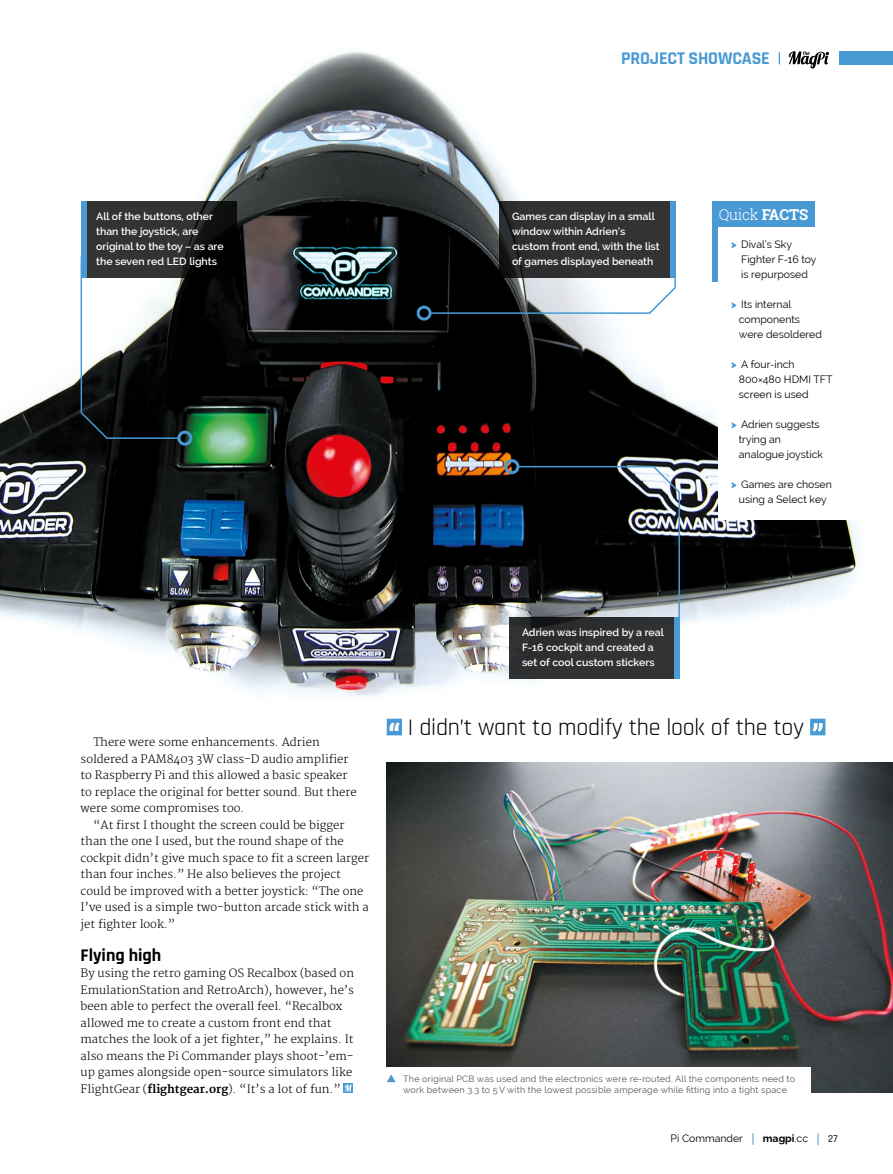
<style>
.page{position:relative;width:893px;height:1174px;background:#fff}
.page>*{position:absolute;margin:0;border:0;box-sizing:border-box;transform-origin:0 0}
.t1{font:24px "Rajdhani";letter-spacing:-.01em;color:#000}
.t2{font:700 18px "Rajdhani";letter-spacing:-.01em;color:#4899d4}
.t3{font:700 18px "Rajdhani";color:#000}
.t4{font:300 15px "Roboto Slab";letter-spacing:-.02em;color:#fff}
.t5{font:300 11.25px/16.5px "Merriweather";color:#000}
.t6{font:600 10.5px/15px "Raleway";color:#fff}
.t7{font:10.5px/15px "Raleway";color:#000}
.t8{font:700 10.5px "Raleway";color:#000}
.t9{font:500 10.5px "Rajdhani";color:#000}
.t10{font:9px/10.5px "Raleway";letter-spacing:.02em;color:#575756}
.s1{font-weight:700}
.s2{font-weight:900;color:#4899d4}
.s3{font-weight:400}
</style>
<div class="page">
<img style="left:0;top:51px;width:893px;height:674px">
<svg style="left:387px;top:718px;width:15px;height:17px"></svg>
<svg style="left:810px;top:718px;width:15px;height:17px"></svg>
<div style="left:509px;top:617px;width:167px;height:61px;background:#333"></div>
<div style="left:674px;top:617px;width:6px;height:61px;background:#4899d4"></div>
<div style="left:499px;top:201px;width:174px;height:76px;background:#333"></div>
<div style="left:670px;top:201px;width:6px;height:76px;background:#4899d4"></div>
<svg style="left:87px;top:201px;width:150px;height:76px;fill:#333"></svg>
<div style="left:81px;top:201px;width:6px;height:76px;background:#4899d4"></div>
<div style="left:712px;top:201px;width:102px;height:81px;background:#4899d4"></div>
<div style="left:718px;top:227px;width:175px;height:293px;background:#fff"></div>
<svg style="left:343px;top:1083px;width:10px;height:9px"></svg>
<svg style="left:345px;top:1084px;width:7px;height:7px"></svg>
<img style="left:387px;top:762px;width:506px;height:330px">
<div style="left:385px;top:1066px;width:426px;height:37px;background:#fff"></div>
<svg style="left:387px;top:1074px;width:9px;height:8px"></svg>
<svg style="left:80px;top:255px;width:100px;height:184px"></svg>
<div style="left:177px;top:430px;width:15px;height:15px;border:3px solid #4899d4;border-radius:50%"></div>
<svg style="left:516px;top:465px;width:165px;height:198px"></svg>
<div style="left:504px;top:459px;width:15px;height:15px;border:3px solid #4899d4;border-radius:50%"></div>
<svg style="left:429px;top:223px;width:248px;height:91px"></svg>
<div style="left:417px;top:305px;width:15px;height:15px;border:3px solid #4899d4;border-radius:50%"></div>
<div style="left:839px;top:51px;width:54px;height:13px;background:#4899d4"></div>
<svg style="left:789px;top:51px;width:40px;height:17px"></svg>
<h2 class="t2" style="left:621px;top:48px;width:150px">PROJECT SHOWCASE</h2>
<p class="t6" style="left:96px;top:208px;width:129px">All of the buttons, other than the joystick, are original to the toy – as are the seven red LED lights</p>
<p class="t6" style="left:512px;top:208px;width:149px">Games can display in a small window within Adrien’s custom front end, with the list of games displayed beneath</p>
<h3 class="t4" style="left:719px;top:204px;width:91px">Quick <span class="s1">FACTS</span></h3>
<p class="t7" style="left:741px;top:237px;width:77px;text-indent:-10px"><span class="s2">&gt;</span> Dival’s Sky<br>Fighter F-16 toy is repurposed</p>
<p class="t7" style="left:739px;top:297px;width:85px;text-indent:-8px"><span class="s2">&gt;</span> Its internal components were desoldered</p>
<p class="t7" style="left:739px;top:357px;width:95px;text-indent:-8px"><span class="s2">&gt;</span> A four-inch<br>800×480 HDMI TFT screen is used</p>
<p class="t7" style="left:739px;top:417px;width:86px;text-indent:-8px"><span class="s2">&gt;</span> Adrien suggests trying an analogue joystick</p>
<p class="t7" style="left:731px;top:477px;width:102px;text-align:center"><span class="s2">&gt;</span> Games are chosen using a Select key</p>
<p class="t5" style="left:81px;top:734px;width:278px;text-indent:13px">There were some enhancements. Adrien soldered a PAM8403 3W class-D audio amplifier to Raspberry Pi and this allowed a basic speaker to replace the original for better sound. But there were some compromises too.</p>
<p class="t5" style="left:81px;top:816px;width:290px;text-indent:13px">“At first I thought the screen could be bigger than the one I used, but the round shape of the cockpit didn’t give much space to fit a screen larger than four inches.” He also believes the project could be improved with a better joystick: “The one I’ve used is a simple two-button arcade stick with a jet fighter look.”</p>
<h2 class="t3" style="left:81px;top:943px;width:82px">Flying high</h2>
<p class="t5" style="left:81px;top:965px;width:275px">By using the retro gaming OS Recalbox (based on EmulationStation and RetroArch), however, he’s been able to perfect the overall feel. “Recalbox allowed me to create a custom front end that matches the look of a jet fighter,” he explains. It also means the Pi Commander plays shoot-’em&shy;up games alongside open-source simulators like FlightGear (<span class="s1">flightgear.org</span>). “It’s a lot of fun.”</p>
<p class="t6" style="left:522px;top:624px;width:143px">Adrien was inspired by a real<br>F-16 cockpit and created a set of cool custom stickers</p>
<h1 class="t1" style="left:408px;top:714px;width:398px">I didn’t want to modify the look of the toy</h1>
<p class="t10" style="left:403px;top:1073px;width:393px">The original PCB was used and the electronics were re-routed. All the components need to work between 3.3 to 5V with the lowest possible amperage while fitting into a tight space</p>
<p class="t7" style="left:670px;top:1131px;width:74px">Pi Commander</p>
<p class="t8" style="left:763px;top:1132px;width:47px">magpi<span class="s3">.cc</span></p>
<p class="t9" style="left:828px;top:1132px;width:11px">27</p>
</div>
